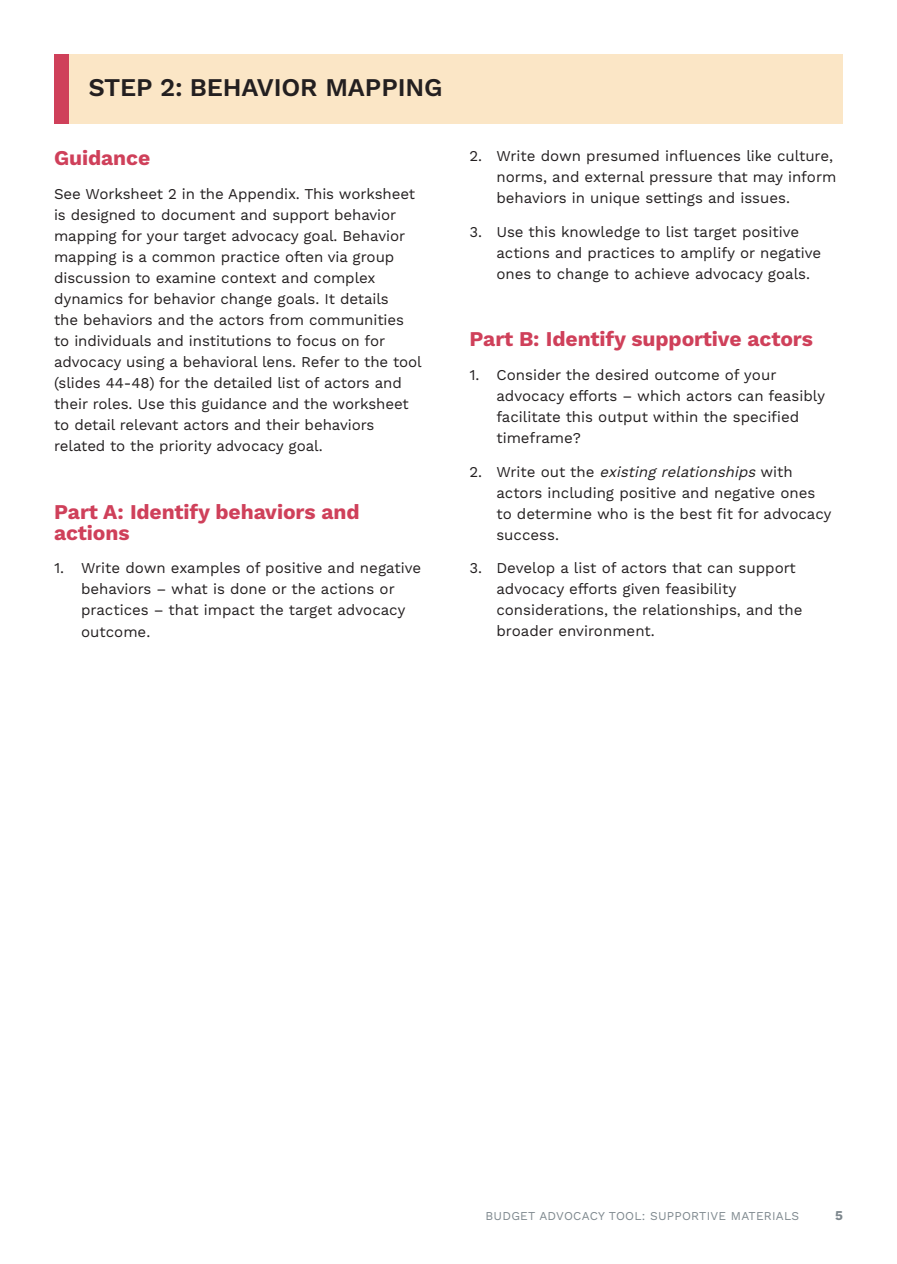
<style>
.page{position:relative;width:897px;height:1264px;background:#fff}
.page>*{position:absolute;margin:0;border:0;box-sizing:border-box;transform-origin:0 0}
.t1{font:600 25.5px "Work Sans";letter-spacing:-.005em;color:#231f20}
.t2{font:700 21px/21px "Work Sans";letter-spacing:-.005em;color:#cf405a}
.t3{font:15px/21px "Work Sans";letter-spacing:-.005em;color:#231f20}
.t4{font:700 13.5px "Work Sans";color:#7d878d}
.t5{font:12px "Work Sans";letter-spacing:.02em;color:#7e888e}
.s1{font-style:italic}
</style>
<div class="page">
<div style="left:54px;top:54px;width:788px;height:70px;background:#fbe6c6"></div>
<div style="left:54px;top:54px;width:15px;height:70px;background:#cf405a"></div>
<p class="t1" style="left:88px;top:72px;width:355px">STEP 2: BEHAVIOR MAPPING</p>
<p class="t2" style="left:54px;top:149px;width:98px">Guidance</p>
<p class="t3" style="left:54px;top:184px;width:369px">See Worksheet 2 in the Appendix. This worksheet is designed to document and support behavior mapping for your target advocacy goal. Behavior mapping is a common practice often via group discussion to examine context and complex dynamics for behavior change goals. It details<br>the behaviors and the actors from communities to individuals and institutions to focus on for advocacy using a behavioral lens. Refer to the tool (slides 44-48) for the detailed list of actors and their roles. Use this guidance and the worksheet to detail relevant actors and their behaviors related to the priority advocacy goal.</p>
<p class="t2" style="left:54px;top:502px;width:307px">Part A: Identify behaviors and actions</p>
<p class="t3" style="left:81px;top:558px;width:341px;text-indent:-27px">1. Write down examples of positive and negative behaviors – what is done or the actions or practices – that impact the target advocacy outcome.</p>
<p class="t3" style="left:496px;top:146px;width:341px;text-indent:-27px">2. Write down presumed influences like culture, norms, and external pressure that may inform behaviors in unique settings and issues.</p>
<p class="t3" style="left:496px;top:222px;width:326px;text-indent:-27px">3. Use this knowledge to list target positive actions and practices to amplify or negative ones to change to achieve advocacy goals.</p>
<p class="t2" style="left:469px;top:329px;width:345px">Part B: Identify supportive actors</p>
<p class="t3" style="left:496px;top:365px;width:330px;text-indent:-27px">1. Consider the desired outcome of your advocacy efforts – which actors can feasibly facilitate this output within the specified timeframe?</p>
<p class="t3" style="left:496px;top:462px;width:337px;text-indent:-27px">2 . W r i t e o u t t h e <span class="s1">existing relationships</span> w i t h actors including positive and negative ones to determine who is the best fit for advocacy success.</p>
<p class="t3" style="left:496px;top:558px;width:307px;text-indent:-27px">3. Develop a list of actors that can support advocacy efforts given feasibility considerations, the relationships, and the broader environment.</p>
<p class="t5" style="left:485px;top:1209px;width:315px">BUDGET ADVOCACY TOOL: SUPPORTIVE MATERIALS</p>
<p class="t4" style="left:834px;top:1207px;width:9px">5</p>
</div>
